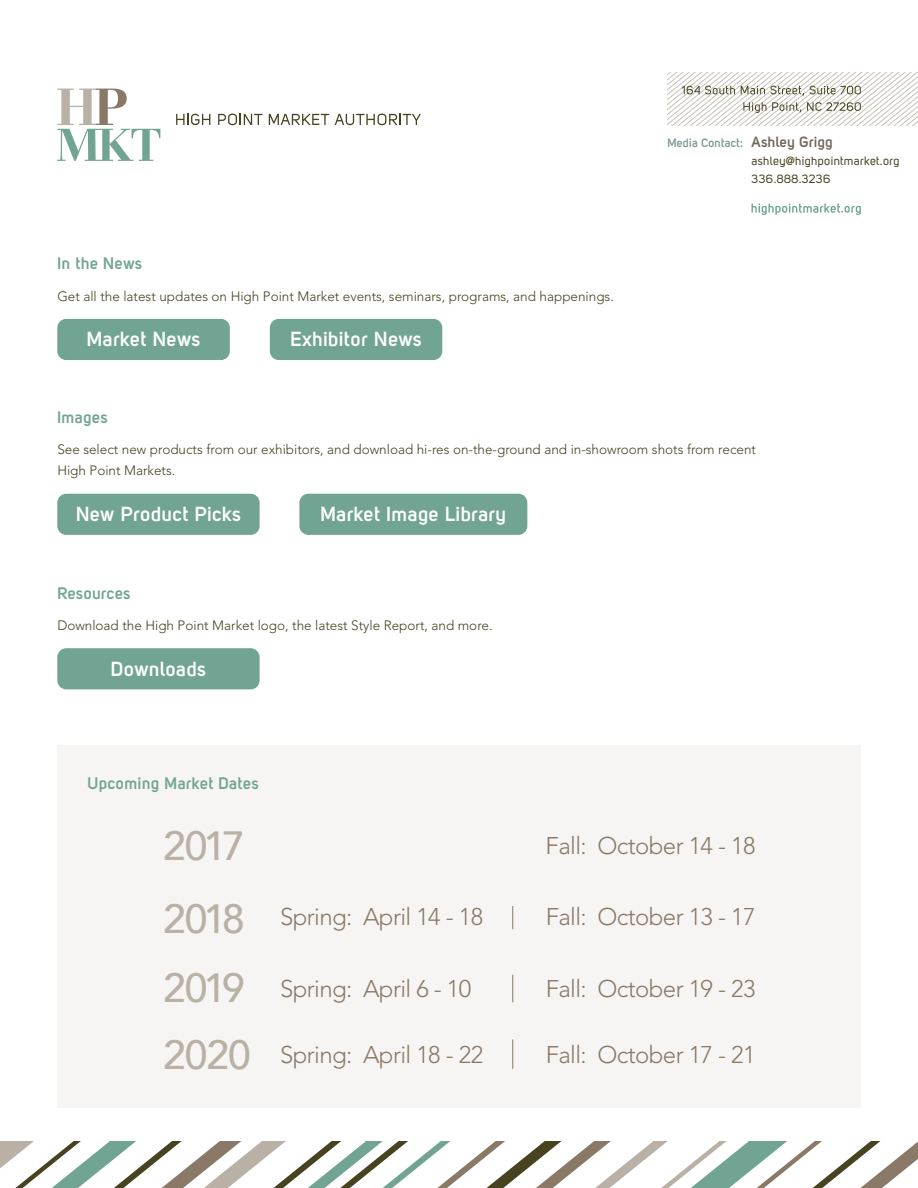
<style>
.page{position:relative;width:918px;height:1188px;background:#fff}
.page>*{position:absolute;margin:0;border:0;box-sizing:border-box;transform-origin:0 0}
.t1{font:500 40.8px "Avenir";color:#bab1a6}
.t2{font:300 24px "Avenir";letter-spacing:-.025em;color:#8a7966}
.t3{font:700 20.1px "Uni Sans Semi";letter-spacing:.025em;color:#fff}
.t4{font:700 16.5px "Uni Sans Semi";letter-spacing:.025em;color:#71a492}
.t5{font:300 13.5px/21px "Avenir";color:#47421f}
.t6{font:12px/18px "Uni Sans Regular";letter-spacing:.025em;color:#47421f}
.t7{font:700 12px "Uni Sans Semi";letter-spacing:.01em;color:#7e9d98}
.s1{font-size:14.7px;color:#716558}
.s2{font-weight:500;font-size:40.8px;color:#bab1a6}
</style>
<div class="page">
<div style="left:57px;top:745px;width:804px;height:363px;background:#f7f5f4"></div>
<svg style="left:0;top:1142px;width:918px;height:46px"></svg>
<svg style="left:668px;top:72px;width:250px;height:53px"></svg>
<svg style="left:57px;top:89px;width:103px;height:72px"></svg>
<svg style="left:176px;top:114px;width:34px;height:11px"></svg>
<svg style="left:218px;top:114px;width:45px;height:11px"></svg>
<svg style="left:269px;top:114px;width:60px;height:11px"></svg>
<svg style="left:335px;top:114px;width:86px;height:11px"></svg>
<svg style="left:752px;top:204px;width:109px;height:11px"></svg>
<div style="left:57px;top:319px;width:173px;height:41px;background:#71a492;border-radius:9px"></div>
<div style="left:270px;top:319px;width:172px;height:41px;background:#71a492;border-radius:9px"></div>
<div style="left:57px;top:494px;width:203px;height:41px;background:#71a492;border-radius:9px"></div>
<div style="left:299px;top:494px;width:228px;height:41px;background:#71a492;border-radius:9px"></div>
<div style="left:57px;top:648px;width:203px;height:41px;background:#71a492;border-radius:9px"></div>
<svg style="left:512px;top:906px;width:1px;height:23px"></svg>
<svg style="left:512px;top:975px;width:1px;height:27px"></svg>
<hr style="left:512px;top:1039px;width:1px;height:30px;background:#8a7966">
<p class="t4" style="left:57px;top:253px;width:86px">In the News</p>
<p class="t5" style="left:57px;top:286px;width:558px">Get all the latest updates on High Point Market events, seminars, programs, and happenings.</p>
<h3 class="t3" style="left:87px;top:327px;width:115px">Market News</h3>
<h3 class="t3" style="left:290px;top:327px;width:133px">Exhibitor News</h3>
<p class="t4" style="left:57px;top:407px;width:52px">Images</p>
<p class="t7" style="left:668px;top:135px;width:167px">Media Contact: <span class="s1">Ashley Grigg</span></p>
<p class="t6" style="left:752px;top:151px;width:149px">ashley@highpointmarket.org<br>336.888.3236</p>
<p class="t5" style="left:57px;top:439px;width:700px">See select new products from our exhibitors, and download hi-res on-the-ground and in-showroom shots from recent<br>High Point Markets.</p>
<h3 class="t3" style="left:76px;top:502px;width:166px">New Product Picks</h3>
<h3 class="t3" style="left:320px;top:502px;width:187px">Market Image Library</h3>
<p class="t4" style="left:57px;top:583px;width:75px">Resources</p>
<p class="t5" style="left:57px;top:615px;width:437px">Download the High Point Market logo, the latest Style Report, and more.</p>
<h3 class="t3" style="left:111px;top:657px;width:97px">Downloads</h3>
<p class="t4" style="left:88px;top:774px;width:173px">Upcoming Market Dates</p>
<h1 class="t1" style="left:163px;top:811px;width:83px">2017</h1>
<h2 class="t2" style="left:546px;top:832px;width:211px">Fall: October 14 - 18</h2>
<h2 class="t2" style="left:163px;top:903px;width:321px"><span class="s2">2018</span> Spring: April 14 - 18</h2>
<h2 class="t2" style="left:546px;top:903px;width:211px">Fall: October 13 - 17</h2>
<h2 class="t2" style="left:163px;top:974px;width:310px"><span class="s2">2019</span> Spring: April 6 - 10</h2>
<h2 class="t2" style="left:546px;top:974px;width:211px">Fall: October 19 - 23</h2>
<h2 class="t2" style="left:163px;top:1041px;width:321px"><span class="s2">2020</span> Spring: April 18 - 22</h2>
<h2 class="t2" style="left:546px;top:1041px;width:211px">Fall: October 17 - 21</h2>
</div>
